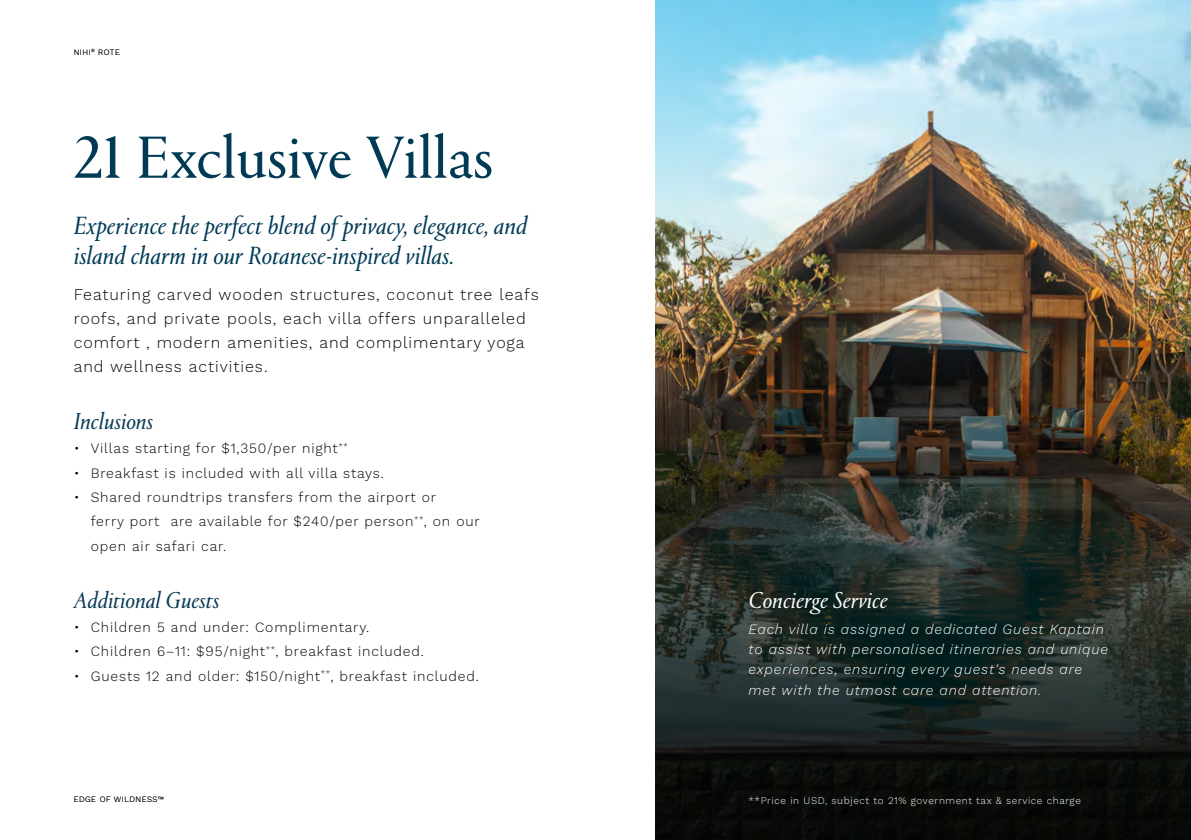
<style>
.page{position:relative;width:1191px;height:840px;background:#fff}
.page>*{position:absolute;margin:0;border:0;box-sizing:border-box;transform-origin:0 0}
.t1{font:62px "Portrait";color:#013a54}
.t2{font:italic 26px/30px "Portrait";color:#003b57}
.t3{font:italic 24px "Portrait";color:#093a55}
.t4{font:italic 24px "Portrait";color:#fff}
.t5{font:300 16px/24px "Work Sans";letter-spacing:.06em;color:#000}
.t6{font:300 14px/24.2px "Work Sans";letter-spacing:.06em;color:#000}
.t7{font:italic 300 14px/20.2px "Work Sans";letter-spacing:.06em;color:#fff}
.t8{font:300 10px "Work Sans";letter-spacing:.06em;color:#fff}
.t9{font:300 8px "Work Sans";letter-spacing:.06em;color:#000}
</style>
<div class="page">
<img style="left:655px;top:0;width:536px;height:62px">
<img style="left:655px;top:62px;width:536px;height:777px">
<p class="t9" style="left:74px;top:46px;width:48px">NIHI<sup>®</sup> ROTE</p>
<h1 class="t1" style="left:74px;top:116px;width:421px">21 Exclusive Villas</h1>
<h2 class="t2" style="left:74px;top:210px;width:455px">Experience the perfect blend of privacy, elegance, and island charm in our Rotanese-inspired villas.</h2>
<p class="t5" style="left:74px;top:281px;width:466px">Featuring carved wooden structures, coconut tree leafs roofs, and private pools, each villa offers unparalleled comfort , modern amenities, and complimentary yoga and wellness activities.</p>
<h3 class="t3" style="left:74px;top:405px;width:81px">Inclusions</h3>
<p class="t6" style="left:74px;top:436px;width:276px">• Villas starting for $1,350/per night<sup>**</sup></p>
<p class="t6" style="left:74px;top:460px;width:312px">• Breakfast is included with all villa stays.</p>
<p class="t6" style="left:91px;top:484px;width:390px;text-indent:-17px">• Shared roundtrips transfers from the airport or<br>ferry port are available for $240/per person<sup>**</sup>, on our open air safari car.</p>
<h3 class="t3" style="left:74px;top:583px;width:147px">Additional Guests</h3>
<p class="t6" style="left:74px;top:614px;width:297px">• Children 5 and under: Complimentary.</p>
<p class="t6" style="left:74px;top:638px;width:352px">• Children 6–11: $95/night<sup>**</sup>, breakfast included.</p>
<p class="t6" style="left:74px;top:663px;width:407px">• Guests 12 and older: $150/night<sup>**</sup>, breakfast included.</p>
<p class="t9" style="left:74px;top:793px;width:92px">EDGE OF WILDNESS™</p>
<h3 class="t4" style="left:748px;top:583px;width:141px">Concierge Service</h3>
<p class="t7" style="left:748px;top:617px;width:361px">Each villa is assigned a dedicated Guest Kaptain to assist with personalised itineraries and unique experiences, ensuring every guest's needs are met with the utmost care and attention.</p>
<p class="t8" style="left:748px;top:792px;width:334px">**Price in USD, subject to 21% government tax &amp; service charge</p>
</div>
